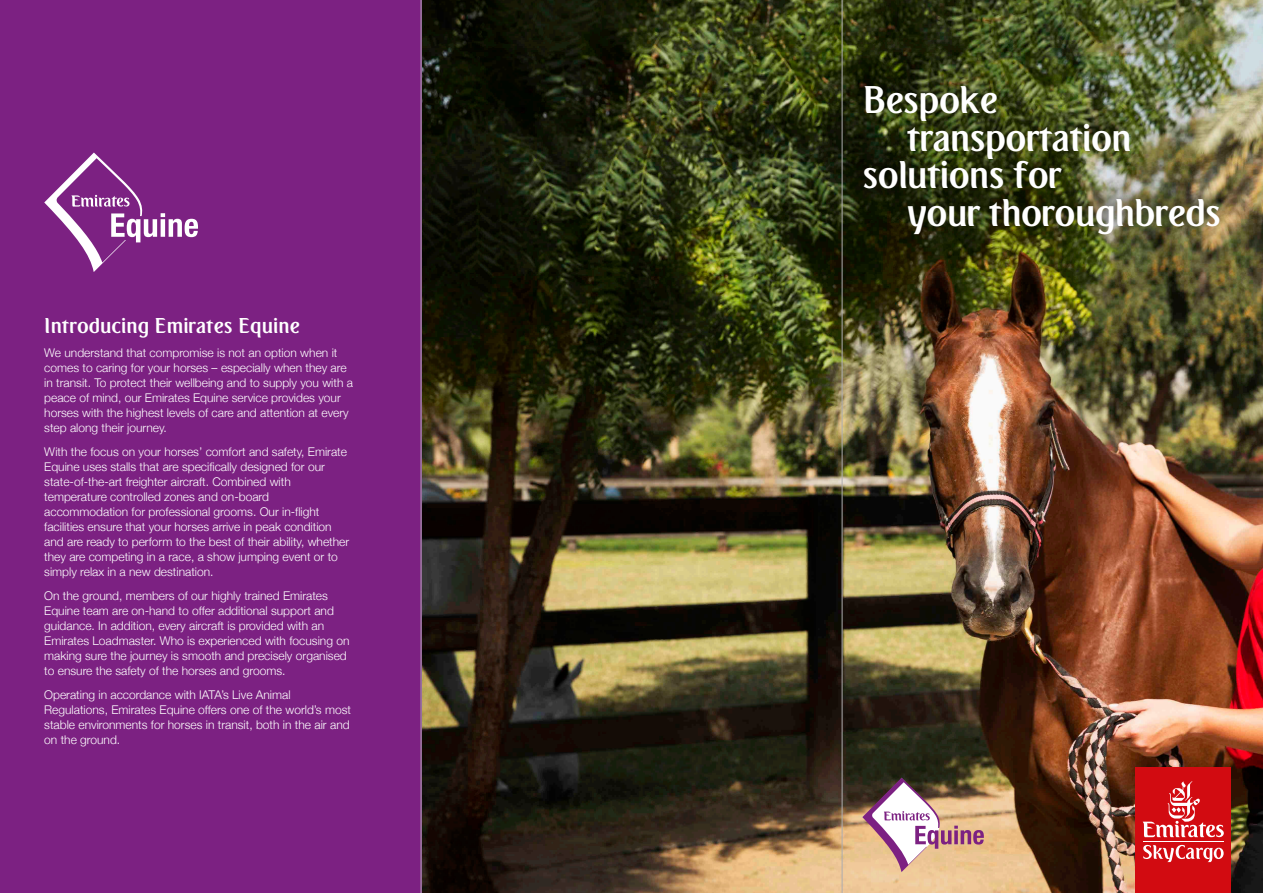
<style>
.page{position:relative;width:1263px;height:893px;background:#fff}
.page>*{position:absolute;margin:0;border:0;box-sizing:border-box;transform-origin:0 0}
.t1{font:700 37.65px "Emirates";letter-spacing:-.015em;color:#fff}
.t2{font:700 21px "Emirates";color:#fff}
.t3{font:300 12px/15px "Helvetica Neue";color:#fff}
</style>
<div class="page">
<img style="left:422px;top:0;width:841px;height:893px">
<div style="left:0;top:0;width:421px;height:893px;background:#7c2182"></div>
<hr style="left:421px;top:0;width:1px;height:893px;background:#aeadaf">
<hr style="left:842px;top:0;width:1px;height:893px;background:#aeadaf">
<img style="left:836px;top:54px;width:412px;height:208px">
<svg style="left:862px;top:778px;width:122px;height:94px"></svg>
<svg style="left:44px;top:153px;width:154px;height:119px"></svg>
<div style="left:1136px;top:767px;width:95px;height:126px;background:#d20b11"></div>
<svg style="left:1142px;top:781px;width:82px;height:56px"></svg>
<hr style="left:1143px;top:841px;width:80px;height:1px;background:#fff">
<svg style="left:1143px;top:845px;width:80px;height:17px"></svg>
<h2 class="t2" style="left:44px;top:310px;width:257px">Introducing Emirates Equine</h2>
<p class="t3" style="left:44px;top:344px;width:310px">We understand that compromise is not an option when it comes to caring for your horses – especially when they are in transit. To protect their wellbeing and to supply you with a peace of mind, our Emirates Equine service provides your horses with the highest levels of care and attention at every step along their journey.</p>
<p class="t3" style="left:44px;top:443px;width:306px">With the focus on your horses’ comfort and safety, Emirate Equine uses stalls that are specifically designed for our state-of-the-art freighter aircraft. Combined with temperature controlled zones and on-board accommodation for professional grooms. Our in-flight facilities ensure that your horses arrive in peak condition and are ready to perform to the best of their ability, whether they are competing in a race, a show jumping event or to simply relax in a new destination.</p>
<p class="t3" style="left:44px;top:587px;width:307px">On the ground, members of our highly trained Emirates Equine team are on-hand to offer additional support and guidance. In addition, every aircraft is provided with an Emirates Loadmaster. Who is experienced with focusing on making sure the journey is smooth and precisely organised to ensure the safety of the horses and grooms.</p>
<p class="t3" style="left:44px;top:686px;width:308px">Operating in accordance with IATA’s Live Animal Regulations, Emirates Equine offers one of the world’s most stable environments for horses in transit, both in the air and on the ground.</p>
<h1 class="t1" style="left:863px;top:72px;width:137px">Bespoke</h1>
<h1 class="t1" style="left:907px;top:110px;width:226px">transportation</h1>
<h1 class="t1" style="left:863px;top:147px;width:201px">solutions for</h1>
<h1 class="t1" style="left:908px;top:185px;width:315px">your thoroughbreds</h1>
</div>
